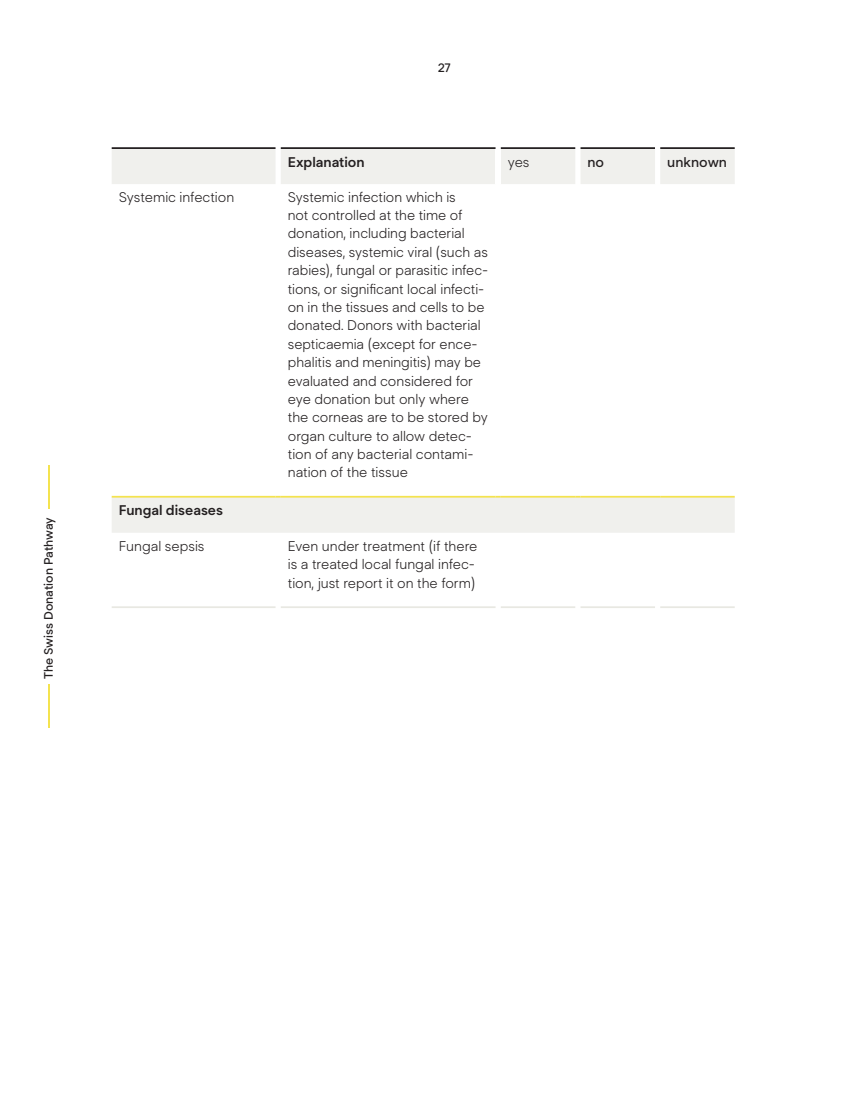
<style>
.page{position:relative;width:844px;height:1117px;background:#fff}
.page>*{position:absolute;margin:0;border:0;box-sizing:border-box;transform-origin:0 0}
.t1{font:300 14px/18.4px "Segment";color:#231f20}
.t2{font:600 14px "Segment";color:#231f20}
.t3{font:500 14px "Segment";color:#231f20}
.t4{font:500 12.25px "Segment";color:#231f20}
.s1{color:#f4e34f}
</style>
<div class="page">
<div style="left:112px;top:148px;width:622px;height:36px;background:#f0f0ed"></div>
<div style="left:495px;top:148px;width:5px;height:36px;background:#fff"></div>
<hr style="left:112px;top:606px;width:163px;height:2px;background:#e8e8e2">
<hr style="left:281px;top:606px;width:214px;height:2px;background:#e8e8e2">
<hr style="left:500px;top:606px;width:75px;height:2px;background:#e8e8e2">
<hr style="left:580px;top:606px;width:74px;height:2px;background:#e8e8e2">
<hr style="left:660px;top:606px;width:74px;height:2px;background:#e8e8e2">
<hr style="left:112px;top:147px;width:163px;height:2px;background:#231f20">
<hr style="left:281px;top:147px;width:214px;height:2px;background:#231f20">
<hr style="left:500px;top:147px;width:75px;height:2px;background:#231f20">
<hr style="left:580px;top:147px;width:74px;height:2px;background:#231f20">
<hr style="left:660px;top:147px;width:74px;height:2px;background:#231f20">
<svg style="left:112px;top:495px;width:622px;height:37px;background:#f0efe6"></svg>
<hr style="left:660px;top:495px;width:74px;height:2px;background:#f4e34f">
<p class="t4" style="left:41px;top:727px;width:263px;rotate:-90deg"><span class="s1">–</span> The Swiss Donation Pathway <span class="s1">–</span></p>
<p class="t4" style="left:437px;top:60px;width:15px">27</p>
<p class="t2" style="left:288px;top:153px;width:78px">Explanation</p>
<p class="t1" style="left:507px;top:152px;width:23px">yes</p>
<p class="t3" style="left:587px;top:153px;width:18px">no</p>
<p class="t3" style="left:667px;top:153px;width:61px">unknown</p>
<p class="t1" style="left:119px;top:187px;width:117px">Systemic infection</p>
<p class="t1" style="left:288px;top:187px;width:202px">Systemic infection which is<br>not controlled at the time of donation, including bacterial diseases, systemic viral (such as rabies), fungal or parasitic infec&shy;tions, or significant local infecti&shy;on in the tissues and cells to be donated. Donors with bacterial septicaemia (except for ence&shy;phalitis and meningitis) may be evaluated and considered for eye donation but only where the corneas are to be stored by organ culture to allow detec&shy;tion of any bacterial contami&shy;nation of the tissue</p>
<p class="t2" style="left:119px;top:501px;width:106px">Fungal diseases</p>
<p class="t1" style="left:119px;top:536px;width:87px">Fungal sepsis</p>
<p class="t1" style="left:288px;top:536px;width:191px">Even under treatment (if there is a treated local fungal infec&shy;tion, just report it on the form)</p>
</div>
